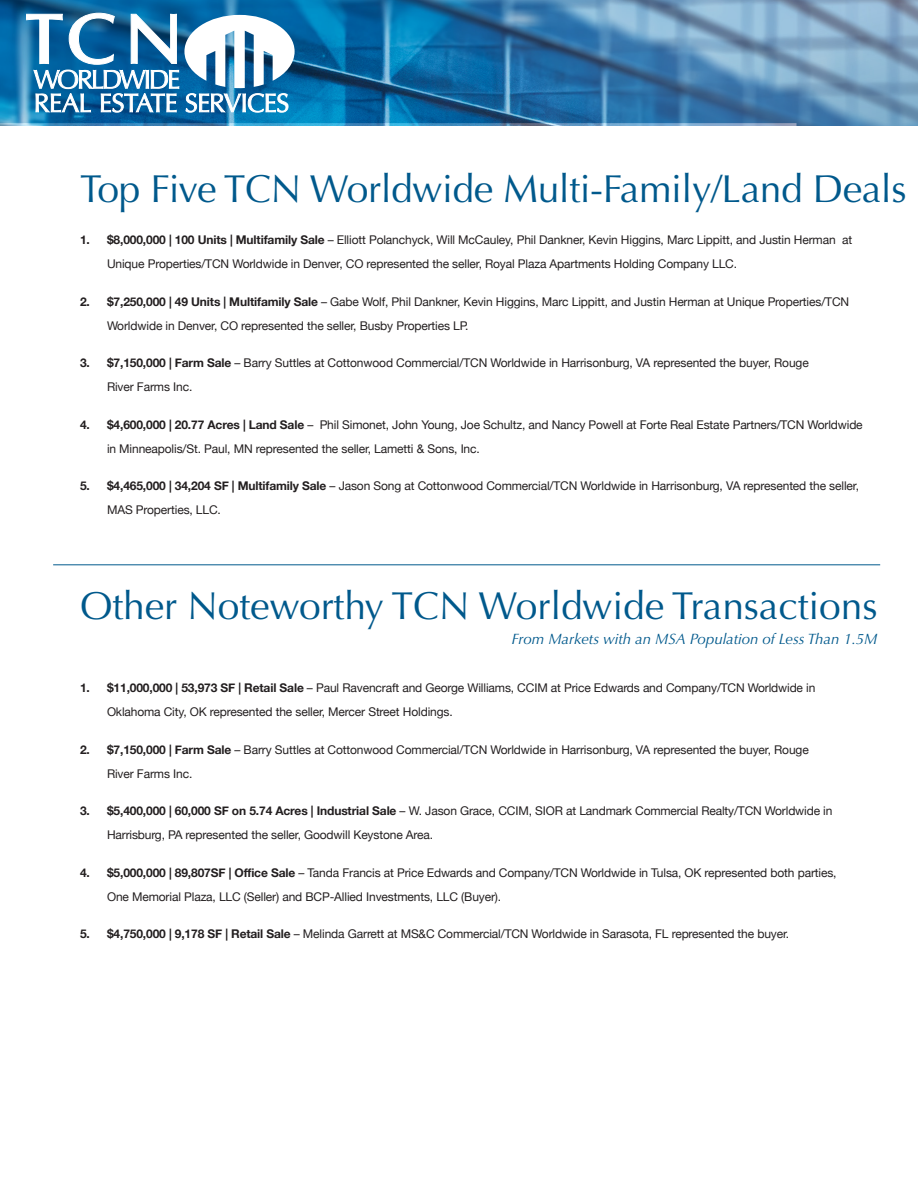
<style>
.page{position:relative;width:918px;height:1188px;background:#fff}
.page>*{position:absolute;margin:0;border:0;box-sizing:border-box;transform-origin:0 0}
.Top_10_Header{font:39px "Optima";letter-spacing:-.01em;color:#00598c}
.Top_10_Header-2{font:italic 15px "Optima";letter-spacing:-.005em;color:#00598c}
.t1{font:12px/24px "Helvetica Neue";letter-spacing:-.01em;color:#231f20}
.s1{font-weight:700}
</style>
<div class="page">
<img style="left:0;top:0;width:918px;height:126px">
<svg style="left:27px;top:13px;width:268px;height:100px"></svg>
<hr style="left:53px;top:565px;width:827px;height:1px;background:#00598c">
<p class="Top_10_Header" style="left:80px;top:166px;width:828px">Top Five TCN Worldwide Multi-Family/Land Deals</p>
<p class="t1" style="left:107px;top:229px;width:747px;text-indent:-27px"><span class="s1">1. $8,000,000 | 100 Units | Multifamily Sale</span> – Elliott Polanchyck, Will McCauley, Phil Dankner, Kevin Higgins, Marc Lippitt, and Justin Herman at<br>Unique Properties/TCN Worldwide in Denver, CO represented the seller, Royal Plaza Apartments Holding Company LLC.</p>
<p class="t1" style="left:107px;top:290px;width:744px;text-indent:-27px"><span class="s1">2. $7,250,000 | 49 Units | Multifamily Sale</span> – Gabe Wolf, Phil Dankner, Kevin Higgins, Marc Lippitt, and Justin Herman at Unique Properties/TCN<br>Worldwide in Denver, CO represented the seller, Busby Properties LP.</p>
<p class="t1" style="left:107px;top:352px;width:703px;text-indent:-27px"><span class="s1">3. $7,150,000 | Farm Sale</span> – Barry Suttles at Cottonwood Commercial/TCN Worldwide in Harrisonburg, VA represented the buyer, Rouge<br>River Farms Inc.</p>
<p class="t1" style="left:107px;top:413px;width:757px;text-indent:-27px"><span class="s1">4. $4,600,000 | 20.77 Acres | Land Sale</span> – Phil Simonet, John Young, Joe Schultz, and Nancy Powell at Forte Real Estate Partners/TCN Worldwide in Minneapolis/St. Paul, MN represented the seller, Lametti &amp; Sons, Inc.</p>
<p class="t1" style="left:107px;top:475px;width:753px;text-indent:-27px"><span class="s1">5. $4,465,000 | 34,204 SF | Multifamily Sale</span> – Jason Song at Cottonwood Commercial/TCN Worldwide in Harrisonburg, VA represented the seller,<br>MAS Properties, LLC.</p>
<p class="Top_10_Header" style="left:80px;top:583px;width:799px">Other Noteworthy TCN Worldwide Transactions</p>
<p class="Top_10_Header-2" style="left:512px;top:630px;width:367px">From Markets with an MSA Population of Less Than 1.5M</p>
<p class="t1" style="left:107px;top:676px;width:710px;text-indent:-27px"><span class="s1">1. $11,000,000 | 53,973 SF | Retail Sale</span> – Paul Ravencraft and George Williams, CCIM at Price Edwards and Company/TCN Worldwide in<br>Oklahoma City, OK represented the seller, Mercer Street Holdings.</p>
<p class="t1" style="left:107px;top:738px;width:703px;text-indent:-27px"><span class="s1">2. $7,150,000 | Farm Sale</span> – Barry Suttles at Cottonwood Commercial/TCN Worldwide in Harrisonburg, VA represented the buyer, Rouge<br>River Farms Inc.</p>
<p class="t1" style="left:107px;top:799px;width:727px;text-indent:-27px"><span class="s1">3. $5,400,000 | 60,000 SF on 5.74 Acres | Industrial Sale</span> – W. Jason Grace, CCIM, SIOR at Landmark Commercial Realty/TCN Worldwide in<br>Harrisburg, PA represented the seller, Goodwill Keystone Area.</p>
<p class="t1" style="left:107px;top:861px;width:731px;text-indent:-27px"><span class="s1">4. $5,000,000 | 89,807SF | Office Sale</span> – Tanda Francis at Price Edwards and Company/TCN Worldwide in Tulsa, OK represented both parties,<br>One Memorial Plaza, LLC (Seller) and BCP-Allied Investments, LLC (Buyer).</p>
<p class="t1" style="left:80px;top:922px;width:711px"><span class="s1">5. $4,750,000 | 9,178 SF | Retail Sale</span> – Melinda Garrett at MS&amp;C Commercial/TCN Worldwide in Sarasota, FL represented the buyer.</p>
</div>
